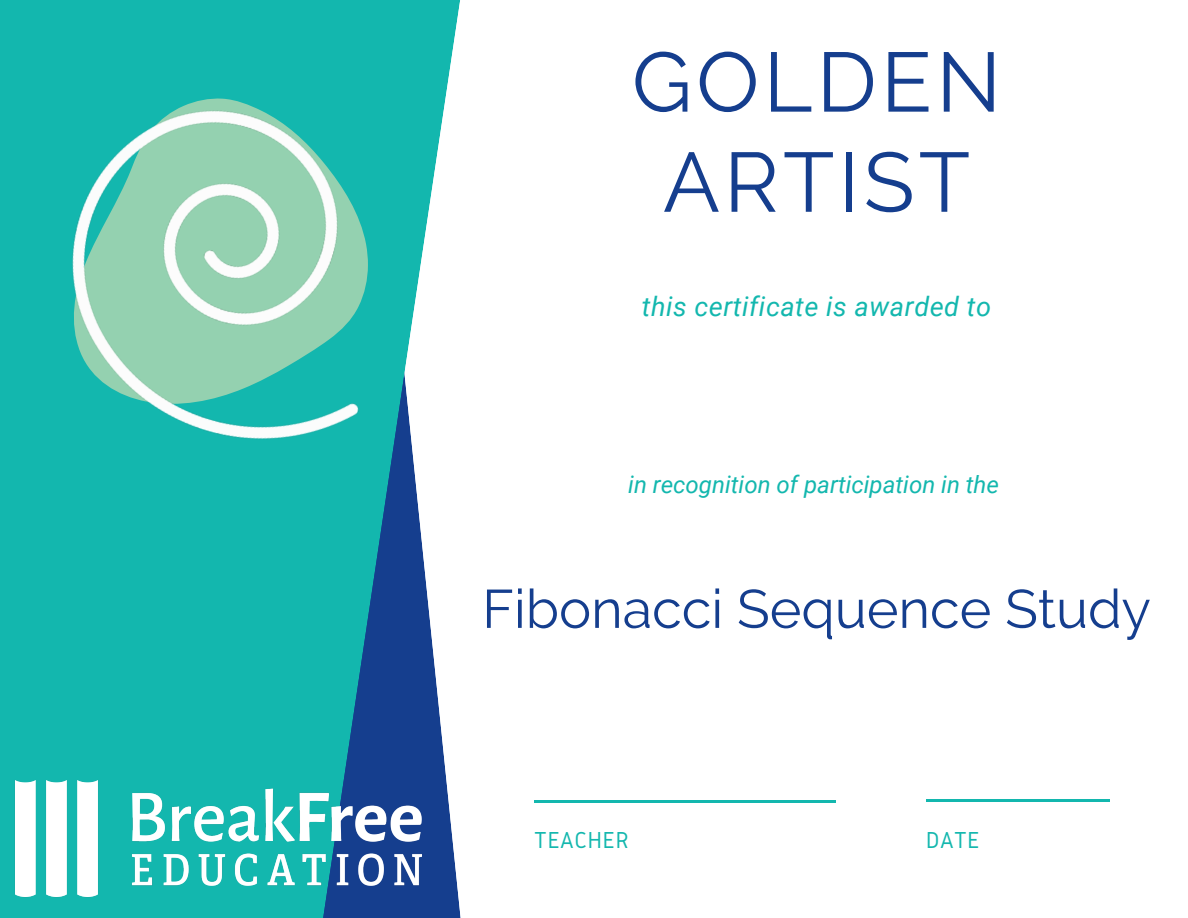
<style>
.page{position:relative;width:1188px;height:918px;background:#fff}
.page>*{position:absolute;margin:0;border:0;box-sizing:border-box;transform-origin:0 0}
.t1{font:84px/100.2px "Raleway";letter-spacing:.05em;color:#153e8e;text-align:center}
.t2{font:54px "Raleway";color:#153e8e}
.t3{font:italic 27px "Roboto";letter-spacing:.02em;color:#13b7ae}
.t4{font:italic 24px "Roboto";color:#13b7ae}
.t5{font:24px "Gidole";letter-spacing:.03em;color:#13b7ae}
</style>
<div class="page">
<svg style="left:0;top:574px;width:461px;height:344px;background:#21a3ac"></svg>
<hr style="left:534px;top:800px;width:302px;height:3px;background:#13b7ae">
<img style="left:13px;top:777px;width:411px;height:123px">
<hr style="left:926px;top:799px;width:184px;height:2px;background:#13b7ae">
<img style="left:0;top:0;width:460px;height:574px">
<h1 class="t1" style="left:632px;top:32px;width:371px">GOLDEN<br>ARTIST</h1>
<p class="t3" style="left:642px;top:288px;width:351px">this certificate is awarded to</p>
<p class="t4" style="left:628px;top:467px;width:372px">in recognition of participation in the</p>
<h2 class="t2" style="left:482px;top:578px;width:670px">Fibonacci Sequence Study</h2>
<p class="t5" style="left:534px;top:826px;width:96px">TEACHER</p>
<p class="t5" style="left:926px;top:826px;width:55px">DATE</p>
</div>
